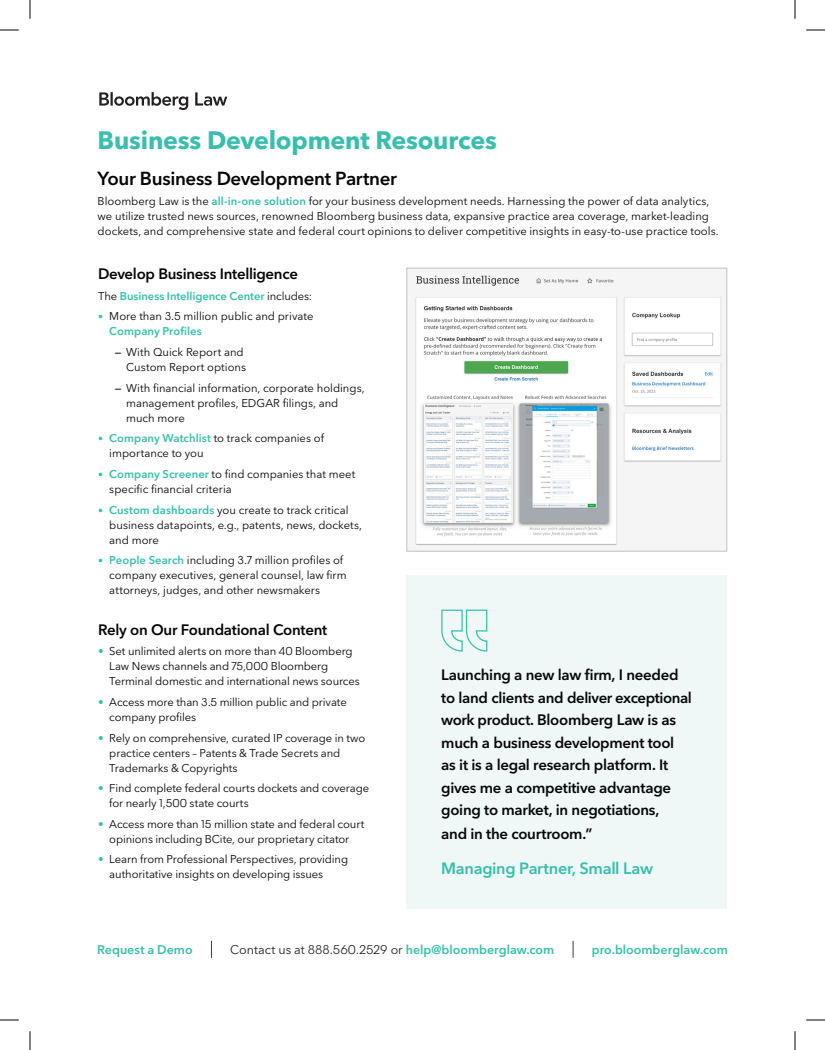
<style>
.page{position:relative;width:825px;height:1050px;background:#fff}
.page>*{position:absolute;margin:0;border:0;box-sizing:border-box;transform-origin:0 0}
.t1{font:700 25px "Avenir Next P For BBG";letter-spacing:-.01em;color:#38beac}
.t2{font:600 18.75px "Avenir Next P For BBG";letter-spacing:-.02em;color:#050506}
.t3{font:600 16.25px "Avenir Next P For BBG";letter-spacing:-.02em;color:#38beac}
.t4{font:600 15px/22.6px "Avenir Next P For BBG";letter-spacing:-.02em;color:#050506}
.t5{font:12.5px "Avenir Next P For BBG";color:#231f20}
.t6{font:600 12.5px "Avenir Next P For BBG";color:#38beac}
.body{font:11.25px/15px "Avenir Next P For BBG";letter-spacing:-.005em;color:#050506}
.bullet{font:600 11.25px "Avenir Next P For BBG";letter-spacing:-.005em;color:#38beac}
.s1{font-weight:600;color:#38beac}
.s2{font-weight:400;color:#050506}
.s3{font-size:10px;color:#38beac}
.s4{font-weight:600;color:#231f20}
.s5{color:#38beac}
</style>
<div class="page">
<svg style="left:99px;top:92px;width:128px;height:18px"></svg>
<img style="left:414px;top:275px;width:309px;height:271px">
<div style="left:407px;top:268px;width:320px;height:284px;border:1px solid #c4c2c2"></div>
<div style="left:407px;top:575px;width:320px;height:334px;background:#eff8f7"></div>
<svg style="left:441px;top:609px;width:47px;height:43px"></svg>
<svg style="left:211px;top:941px;width:1px;height:17px"></svg>
<svg style="left:573px;top:941px;width:1px;height:17px"></svg>
<svg style="left:0;top:29px;width:19px;height:2px"></svg>
<svg style="left:806px;top:29px;width:19px;height:2px"></svg>
<svg style="left:0;top:1019px;width:19px;height:2px"></svg>
<svg style="left:806px;top:1019px;width:19px;height:2px"></svg>
<svg style="left:29px;top:0;width:2px;height:19px"></svg>
<svg style="left:29px;top:1031px;width:2px;height:19px"></svg>
<svg style="left:794px;top:0;width:2px;height:19px"></svg>
<svg style="left:794px;top:1031px;width:2px;height:19px"></svg>
<h1 class="t1" style="left:98px;top:125px;width:401px">Business Development Resources</h1>
<h2 class="t2" style="left:98px;top:167px;width:301px">Your Business Development Partner</h2>
<p class="body" style="left:98px;top:194px;width:623px">Bloomberg Law is the <span class="s1">all-in-one solution</span> for your business development needs. Harnessing the power of data analytics, we utilize trusted news sources, renowned Bloomberg business data, expansive practice area coverage, market-leading dockets, and comprehensive state and federal court opinions to deliver competitive insights in easy-to-use practice tools.</p>
<h3 class="t4" style="left:98px;top:263px;width:201px">Develop Business Intelligence</h3>
<p class="bullet" style="left:98px;top:289px;width:216px"><span class="s2">The</span> Business Intelligence Center <span class="s2">includes:</span></p>
<p class="body" style="left:109px;top:309px;width:206px;text-indent:-11px"><span class="s3">•</span> More than 3.5 million public and private<br><span class="s1">Company Profiles</span></p>
<p class="body" style="left:115px;top:345px;width:133px;text-align:right"><span class="s4">—</span> With Quick Report and<br>Custom Report options</p>
<p class="body" style="left:126px;top:380px;width:240px;text-indent:-11px"><span class="s4">—</span> With financial information, corporate holdings, management profiles, EDGAR filings, and much more</p>
<p class="body" style="left:109px;top:431px;width:216px;text-indent:-11px"><span class="s3">•</span> <span class="s1">Company Watchlist</span> to track companies of importance to you</p>
<p class="body" style="left:109px;top:466px;width:247px;text-indent:-11px"><span class="s3">•</span> <span class="s1">Company Screener</span> to find companies that meet specific financial criteria</p>
<p class="body" style="left:109px;top:502px;width:254px;text-indent:-11px"><span class="s3">•</span> <span class="s1">Custom dashboards</span> you create to track critical business datapoints, e.g., patents, news, dockets, and more</p>
<p class="body" style="left:109px;top:553px;width:239px;text-indent:-11px"><span class="s3">•</span> <span class="s1">People Search</span> including 3.7 million profiles of company executives, general counsel, law firm attorneys, judges, and other newsmakers</p>
<h3 class="t4" style="left:98px;top:618px;width:231px">Rely on Our Foundational Content</h3>
<p class="body" style="left:109px;top:644px;width:252px;text-indent:-11px"><span class="s5">•</span> Set unlimited alerts on more than 40 Bloomberg<br>Law News channels and 75,000 Bloomberg<br>Terminal domestic and international news sources</p>
<p class="body" style="left:109px;top:694px;width:239px;text-indent:-11px"><span class="s5">•</span> Access more than 3.5 million public and private company profiles</p>
<p class="body" style="left:109px;top:730px;width:258px;text-indent:-11px"><span class="s5">•</span> Rely on comprehensive, curated IP coverage in two practice centers – Patents &amp; Trade Secrets and<br>Trademarks &amp; Copyrights</p>
<p class="body" style="left:109px;top:781px;width:261px;text-indent:-11px"><span class="s5">•</span> Find complete federal courts dockets and coverage for nearly 1,500 state courts</p>
<p class="body" style="left:98px;top:816px;width:268px;text-align:center"><span class="s5">•</span> Access more than 15 million state and federal court opinions including BCite, our proprietary citator</p>
<p class="body" style="left:109px;top:852px;width:240px;text-indent:-11px"><span class="s5">•</span> Learn from Professional Perspectives, providing authoritative insights on developing issues</p>
<p class="t4" style="left:441px;top:663px;width:252px">Launching a new law firm, I needed to land clients and deliver exceptional work product. Bloomberg Law is as much a business development tool as it is a legal research platform. It gives me a competitive advantage going to market, in negotiations,<br>and in the courtroom.”</p>
<p class="t3" style="left:441px;top:858px;width:213px">Managing Partner, Small Law</p>
<p class="t6" style="left:97px;top:942px;width:97px">Request a Demo</p>
<p class="t5" style="left:230px;top:942px;width:326px">Contact us at 888.560.2529 or <span class="s1">help@bloomberglaw.com</span></p>
<p class="t6" style="left:592px;top:942px;width:137px">pro.bloomberglaw.com</p>
</div>
